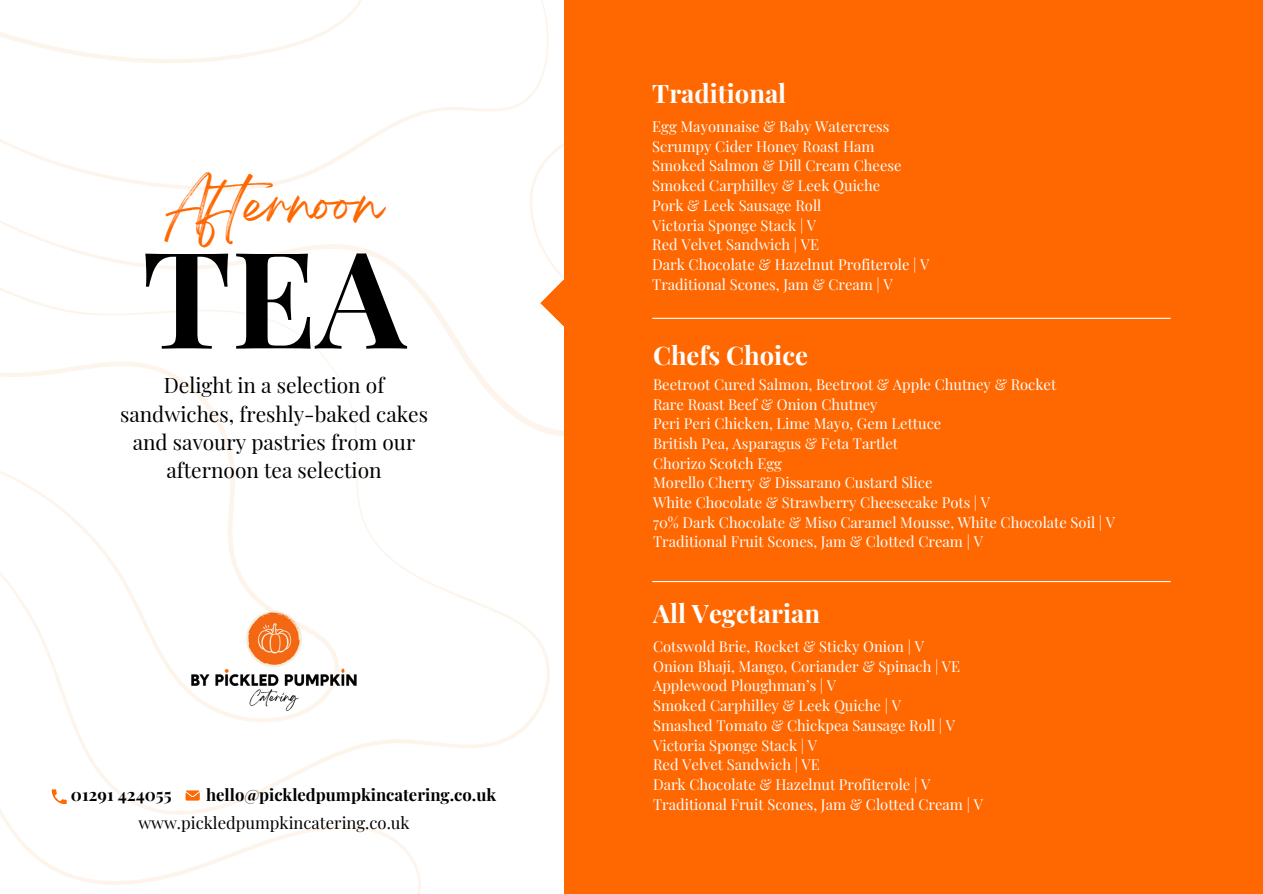
<style>
.page{position:relative;width:1263px;height:894px;background:#fff}
.page>*{position:absolute;margin:0;border:0;box-sizing:border-box;transform-origin:0 0}
.t1{font:700 134.1px "Playfair Display";color:#000}
.t2{font:47.55px "Breathing";color:#ff6700}
.t3{font:700 25.5px "Playfair Display";color:#fff}
.t4{font:20.85px/28.2px "Playfair Display";color:#000;text-align:center}
.t5{font:700 17.25px "Playfair Display";color:#000}
.t6{font:700 16.65px "Playfair Display";color:#000}
.t7{font:16.65px "Playfair Display";color:#000}
.t8{font:14.7px "Playfair Display";color:#fff}
</style>
<div class="page">
<svg style="left:0;top:814px;width:421px;height:79px"></svg>
<svg style="left:0;top:437px;width:550px;height:377px"></svg>
<svg style="left:0;top:209px;width:564px;height:228px"></svg>
<svg style="left:0;top:0;width:549px;height:191px"></svg>
<div style="left:564px;top:0;width:699px;height:893px;background:#ff6700"></div>
<svg style="left:540px;top:279px;width:24px;height:48px"></svg>
<hr style="left:652px;top:318px;width:519px;height:1px;background:#fff">
<hr style="left:652px;top:581px;width:519px;height:1px;background:#fff">
<img style="left:247px;top:611px;width:55px;height:40px">
<img style="left:175px;top:651px;width:199px;height:70px">
<svg style="left:52px;top:789px;width:14px;height:14px"></svg>
<svg style="left:186px;top:790px;width:14px;height:10px"></svg>
<h2 class="t2" style="left:166px;top:190px;width:218px">Afternoon</h2>
<p class="t1" style="left:142px;top:203px;width:266px">TEA</p>
<h1 class="t4" style="left:120px;top:370px;width:310px">Delight in a selection of sandwiches, freshly-baked cakes and savoury pastries from our afternoon tea selection</h1>
<p class="t5" style="left:71px;top:782px;width:102px">01291 424055</p>
<p class="t6" style="left:206px;top:783px;width:292px">hello@pickledpumpkincatering.co.uk</p>
<p class="t7" style="left:138px;top:811px;width:273px">www.pickledpumpkincatering.co.uk</p>
<p class="t3" style="left:652px;top:76px;width:135px">Traditional</p>
<h4 class="t8" style="left:652px;top:116px;width:239px">Egg Mayonnaise &amp; Baby Watercress</h4>
<p class="t8" style="left:652px;top:136px;width:224px">Scrumpy Cider Honey Roast Ham</p>
<p class="t8" style="left:652px;top:155px;width:251px">Smoked Salmon &amp; Dill Cream Cheese</p>
<p class="t8" style="left:652px;top:175px;width:230px">Smoked Carphilley &amp; Leek Quiche</p>
<h5 class="t8" style="left:652px;top:195px;width:171px">Pork &amp; Leek Sausage Roll</h5>
<p class="t8" style="left:652px;top:214px;width:165px">Victoria Sponge Stack | V</p>
<h5 class="t8" style="left:652px;top:234px;width:168px">Red Velvet Sandwich | VE</h5>
<h6 class="t8" style="left:652px;top:254px;width:279px">Dark Chocolate &amp; Hazelnut Profiterole | V</h6>
<h3 class="t8" style="left:652px;top:273px;width:242px">Traditional Scones, Jam &amp; Cream | V</h3>
<p class="t3" style="left:653px;top:337px;width:156px">Chefs Choice</p>
<p class="t8" style="left:653px;top:374px;width:405px">Beetroot Cured Salmon, Beetroot &amp; Apple Chutney &amp; Rocket</p>
<p class="t8" style="left:653px;top:393px;width:226px">Rare Roast Beef &amp; Onion Chutney</p>
<p class="t8" style="left:653px;top:413px;width:290px">Peri Peri Chicken, Lime Mayo, Gem Lettuce</p>
<p class="t8" style="left:653px;top:433px;width:247px">British Pea, Asparagus &amp; Feta Tartlet</p>
<p class="t8" style="left:653px;top:452px;width:131px">Chorizo Scotch Egg</p>
<p class="t8" style="left:653px;top:472px;width:281px">Morello Cherry &amp; Dissarano Custard Slice</p>
<p class="t8" style="left:653px;top:492px;width:339px">White Chocolate &amp; Strawberry Cheesecake Pots | V</p>
<p class="t8" style="left:653px;top:511px;width:464px">70% Dark Chocolate &amp; Miso Caramel Mousse, White Chocolate Soil | V</p>
<h3 class="t8" style="left:653px;top:531px;width:331px">Traditional Fruit Scones, Jam &amp; Clotted Cream | V</h3>
<p class="t3" style="left:653px;top:595px;width:169px">All Vegetarian</p>
<p class="t8" style="left:653px;top:636px;width:272px">Cotswold Brie, Rocket &amp; Sticky Onion | V</p>
<p class="t8" style="left:653px;top:655px;width:309px">Onion Bhaji, Mango, Coriander &amp; Spinach | VE</p>
<p class="t8" style="left:653px;top:675px;width:185px">Applewood Ploughman’s | V</p>
<p class="t8" style="left:653px;top:695px;width:249px">Smoked Carphilley &amp; Leek Quiche | V</p>
<p class="t8" style="left:653px;top:714px;width:304px">Smashed Tomato &amp; Chickpea Sausage Roll | V</p>
<p class="t8" style="left:653px;top:734px;width:165px">Victoria Sponge Stack | V</p>
<p class="t8" style="left:653px;top:754px;width:168px">Red Velvet Sandwich | VE</p>
<p class="t8" style="left:653px;top:773px;width:279px">Dark Chocolate &amp; Hazelnut Profiterole | V</p>
<h3 class="t8" style="left:653px;top:793px;width:331px">Traditional Fruit Scones, Jam &amp; Clotted Cream | V</h3>
</div>
